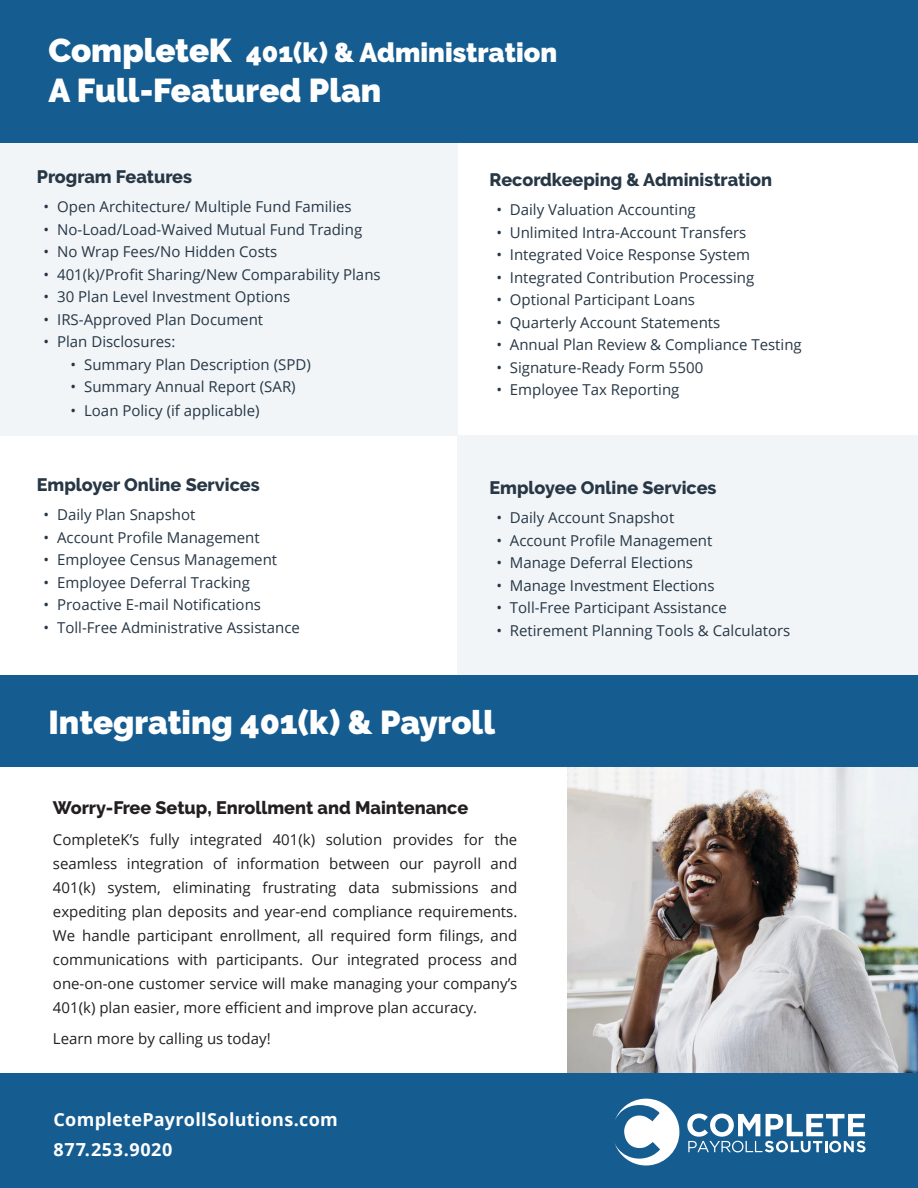
<style>
.page{position:relative;width:918px;height:1188px;background:#fff}
.page>*{position:absolute;margin:0;border:0;box-sizing:border-box;transform-origin:0 0}
.t1{font:900 33px "Raleway";color:#fff}
.t2{font:900 27px "Raleway";color:#fff}
.t3{font:800 18px "Raleway";color:#273745}
.t4{font:700 18px "Open Sans";letter-spacing:.02em;color:#fff}
.t5{font:800 18px "Raleway";color:#231f20}
.t6{font:15px "Open Sans";color:#273745}
.t7{font:15px/24px "Open Sans";color:#231f20;text-align:justify}
.s1{font-size:33px}
</style>
<div class="page">
<img style="left:567px;top:767px;width:351px;height:306px">
<div style="left:458px;top:436px;width:460px;height:295px;background:#f1f5f8"></div>
<div style="left:1px;top:141px;width:457px;height:295px;background:#f1f5f8"></div>
<div style="left:0;top:1073px;width:918px;height:115px;background:#155c91"></div>
<div style="left:0;top:0;width:918px;height:143px;background:#155c91"></div>
<div style="left:0;top:675px;width:918px;height:92px;background:#155c91"></div>
<svg style="left:614px;top:1099px;width:65px;height:67px"></svg>
<svg style="left:687px;top:1114px;width:179px;height:38px"></svg>
<p class="t2" style="left:48px;top:37px;width:510px"><span class="s1">CompleteK</span> 401(k) &amp; Administration</p>
<p class="t1" style="left:48px;top:71px;width:334px">A Full-Featured Plan</p>
<p class="t3" style="left:37px;top:167px;width:157px">Program Features</p>
<p class="t6" style="left:44px;top:197px;width:310px">• Open Architecture/ Multiple Fund Families</p>
<p class="t6" style="left:44px;top:219px;width:320px">• No-Load/Load-Waived Mutual Fund Trading</p>
<p class="t6" style="left:44px;top:242px;width:235px">• No Wrap Fees/No Hidden Costs</p>
<p class="t6" style="left:44px;top:264px;width:339px">• 401(k)/Profit Sharing/New Comparability Plans</p>
<p class="t6" style="left:44px;top:287px;width:248px">• 30 Plan Level Investment Options</p>
<p class="t6" style="left:44px;top:309px;width:221px">• IRS-Approved Plan Document</p>
<p class="t6" style="left:44px;top:332px;width:133px">• Plan Disclosures:</p>
<p class="t6" style="left:71px;top:354px;width:242px">• Summary Plan Description (SPD)</p>
<p class="t6" style="left:71px;top:377px;width:227px">• Summary Annual Report (SAR)</p>
<p class="t6" style="left:71px;top:401px;width:190px">• Loan Policy (if applicable)</p>
<p class="t3" style="left:37px;top:474px;width:224px">Employer Online Services</p>
<p class="t6" style="left:44px;top:504px;width:153px">• Daily Plan Snapshot</p>
<p class="t6" style="left:44px;top:527px;width:218px">• Account Profile Management</p>
<p class="t6" style="left:44px;top:549px;width:235px">• Employee Census Management</p>
<p class="t6" style="left:44px;top:572px;width:208px">• Employee Deferral Tracking</p>
<p class="t6" style="left:44px;top:594px;width:219px">• Proactive E-mail Notifications</p>
<p class="t6" style="left:44px;top:617px;width:258px">• Toll-Free Administrative Assistance</p>
<p class="t3" style="left:490px;top:170px;width:284px">Recordkeeping &amp; Administration</p>
<p class="t6" style="left:496px;top:200px;width:201px">• Daily Valuation Accounting</p>
<p class="t6" style="left:496px;top:222px;width:252px">• Unlimited Intra-Account Transfers</p>
<p class="t6" style="left:496px;top:245px;width:255px">• Integrated Voice Response System</p>
<p class="t6" style="left:496px;top:267px;width:260px">• Integrated Contribution Processing</p>
<p class="t6" style="left:496px;top:290px;width:200px">• Optional Participant Loans</p>
<p class="t6" style="left:496px;top:312px;width:225px">• Quarterly Account Statements</p>
<p class="t6" style="left:496px;top:335px;width:307px">• Annual Plan Review &amp; Compliance Testing</p>
<p class="t6" style="left:496px;top:357px;width:208px">• Signature-Ready Form 5500</p>
<p class="t6" style="left:496px;top:380px;width:185px">• Employee Tax Reporting</p>
<p class="t3" style="left:490px;top:477px;width:228px">Employee Online Services</p>
<p class="t6" style="left:496px;top:507px;width:179px">• Daily Account Snapshot</p>
<p class="t6" style="left:496px;top:530px;width:218px">• Account Profile Management</p>
<p class="t6" style="left:496px;top:552px;width:198px">• Manage Deferral Elections</p>
<p class="t6" style="left:496px;top:575px;width:220px">• Manage Investment Elections</p>
<p class="t6" style="left:496px;top:597px;width:232px">• Toll-Free Participant Assistance</p>
<p class="t6" style="left:496px;top:620px;width:296px">• Retirement Planning Tools &amp; Calculators</p>
<p class="t1" style="left:48px;top:703px;width:448px">Integrating 401(k) &amp; Payroll</p>
<p class="t5" style="left:53px;top:798px;width:417px">Worry-Free Setup, Enrollment and Maintenance</p>
<p class="t7" style="left:53px;top:827px;width:466px">CompleteK’s fully integrated 401(k) solution provides for the seamless integration of information between our payroll and 401(k) system, eliminating frustrating data submissions and expediting plan deposits and year-end compliance requirements.<br>We handle participant enrollment, all required form filings, and communications with participants. Our integrated process and one-on-one customer service will make managing your company’s 401(k) plan easier, more efficient and improve plan accuracy.</p>
<p class="t7" style="left:53px;top:1026px;width:219px">Learn more by calling us today!</p>
<p class="t4" style="left:54px;top:1107px;width:286px">CompletePayrollSolutions.com</p>
<p class="t4" style="left:54px;top:1137px;width:120px">877.253.9020</p>
</div>
